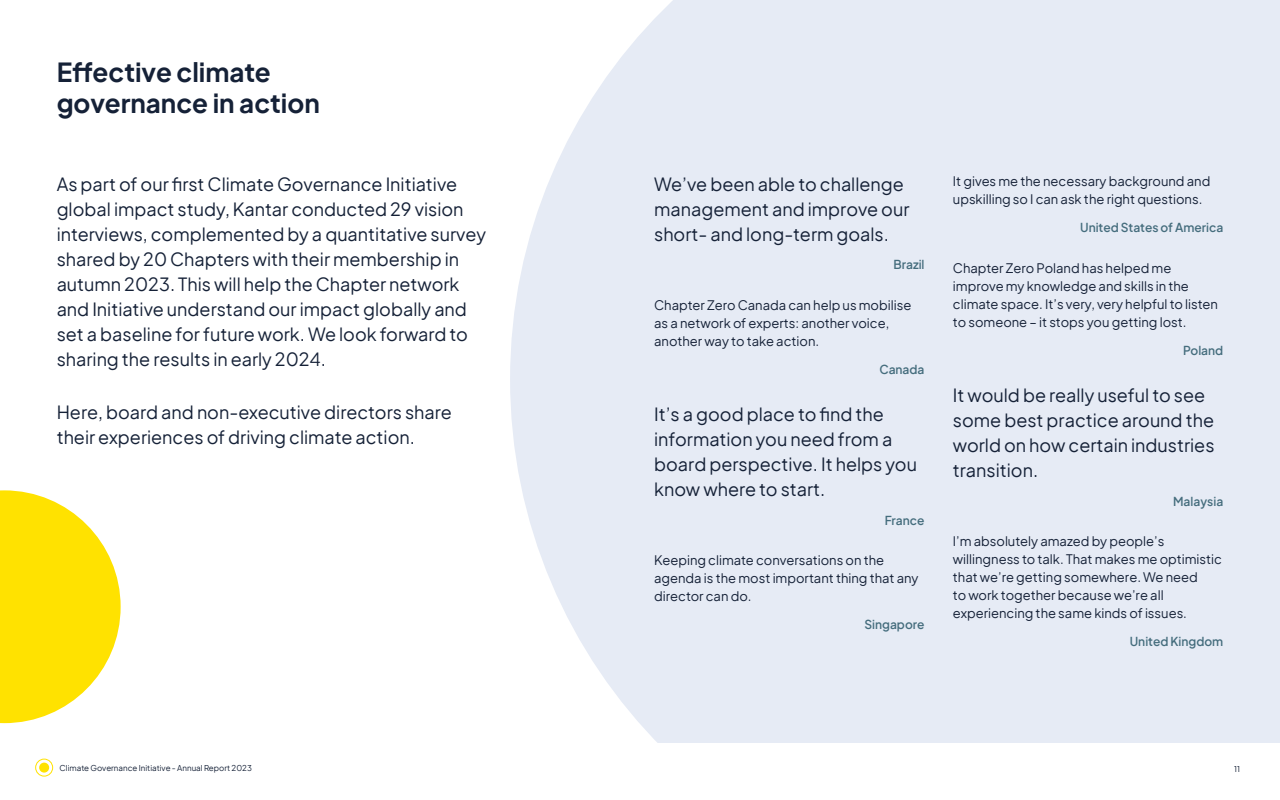
<style>
.page{position:relative;width:1280px;height:800px;background:#fff}
.page>*{position:absolute;margin:0;border:0;box-sizing:border-box;transform-origin:0 0}
.t1{font:700 26px/31.2px "Plus Jakarta Sans";color:#152137}
.t2{font:18px/25px "Plus Jakarta Sans";color:#152137}
.t3{font:13px/18px "Plus Jakarta Sans";color:#152137}
.t4{font:600 12px "Plus Jakarta Sans";color:#456d7d}
.t5{font:8px "Plus Jakarta Sans";color:#152137}
</style>
<div class="page">
<div style="left:510px;top:0;width:770px;height:743px;background:#e6ebf5"></div>
<svg style="left:0;top:490px;width:121px;height:233px"></svg>
<div style="left:35px;top:759px;width:18px;height:18px;border:1px solid #ffe200;border-radius:50%"></div>
<div style="left:39px;top:763px;width:10px;height:10px;background:#ffe200;border-radius:50%"></div>
<h1 class="t1" style="left:57px;top:53px;width:265px">Effective climate governance in action</h1>
<p class="t2" style="left:57px;top:170px;width:431px">As part of our first Climate Governance Initiative global impact study, Kantar conducted 29 vision interviews, complemented by a quantitative survey shared by 20 Chapters with their membership in autumn 2023. This will help the Chapter network and Initiative understand our impact globally and set a baseline for future work. We look forward to sharing the results in early 2024.</p>
<p class="t2" style="left:57px;top:398px;width:397px">Here, board and non-executive directors share their experiences of driving climate action.</p>
<p class="t2" style="left:654px;top:170px;width:257px">We’ve been able to challenge management and improve our short- and long-term goals.</p>
<p class="t4" style="left:893px;top:254px;width:33px">Brazil</p>
<p class="t3" style="left:654px;top:294px;width:259px">Chapter Zero Canada can help us mobilise as a network of experts: another voice, another way to take action.</p>
<p class="t4" style="left:879px;top:359px;width:47px">Canada</p>
<p class="t2" style="left:654px;top:400px;width:264px">It’s a good place to find the information you need from a board perspective. It helps you know where to start.</p>
<p class="t4" style="left:885px;top:510px;width:41px">France</p>
<p class="t3" style="left:654px;top:550px;width:266px">Keeping climate conversations on the agenda is the most important thing that any director can do.</p>
<p class="t4" style="left:864px;top:614px;width:62px">Singapore</p>
<p class="t3" style="left:953px;top:171px;width:259px">It gives me the necessary background and upskilling so I can ask the right questions.</p>
<p class="t4" style="left:1080px;top:217px;width:145px">United States of America</p>
<p class="t3" style="left:953px;top:258px;width:267px">Chapter Zero Poland has helped me improve my knowledge and skills in the climate space. It’s very, very helpful to listen to someone – it stops you getting lost.</p>
<p class="t4" style="left:1183px;top:340px;width:42px">Poland</p>
<p class="t2" style="left:953px;top:381px;width:263px">It would be really useful to see some best practice around the world on how certain industries transition.</p>
<p class="t4" style="left:1173px;top:491px;width:52px">Malaysia</p>
<p class="t3" style="left:953px;top:531px;width:271px">I’m absolutely amazed by people’s willingness to talk. That makes me optimistic that we’re getting somewhere. We need<br>to work together because we’re all experiencing the same kinds of issues.</p>
<p class="t4" style="left:1130px;top:631px;width:95px">United Kingdom</p>
<p class="t5" style="left:60px;top:761px;width:194px">Climate Governance Initiative - Annual Report 2023</p>
<p class="t5" style="left:1234px;top:763px;width:7px">11</p>
</div>
